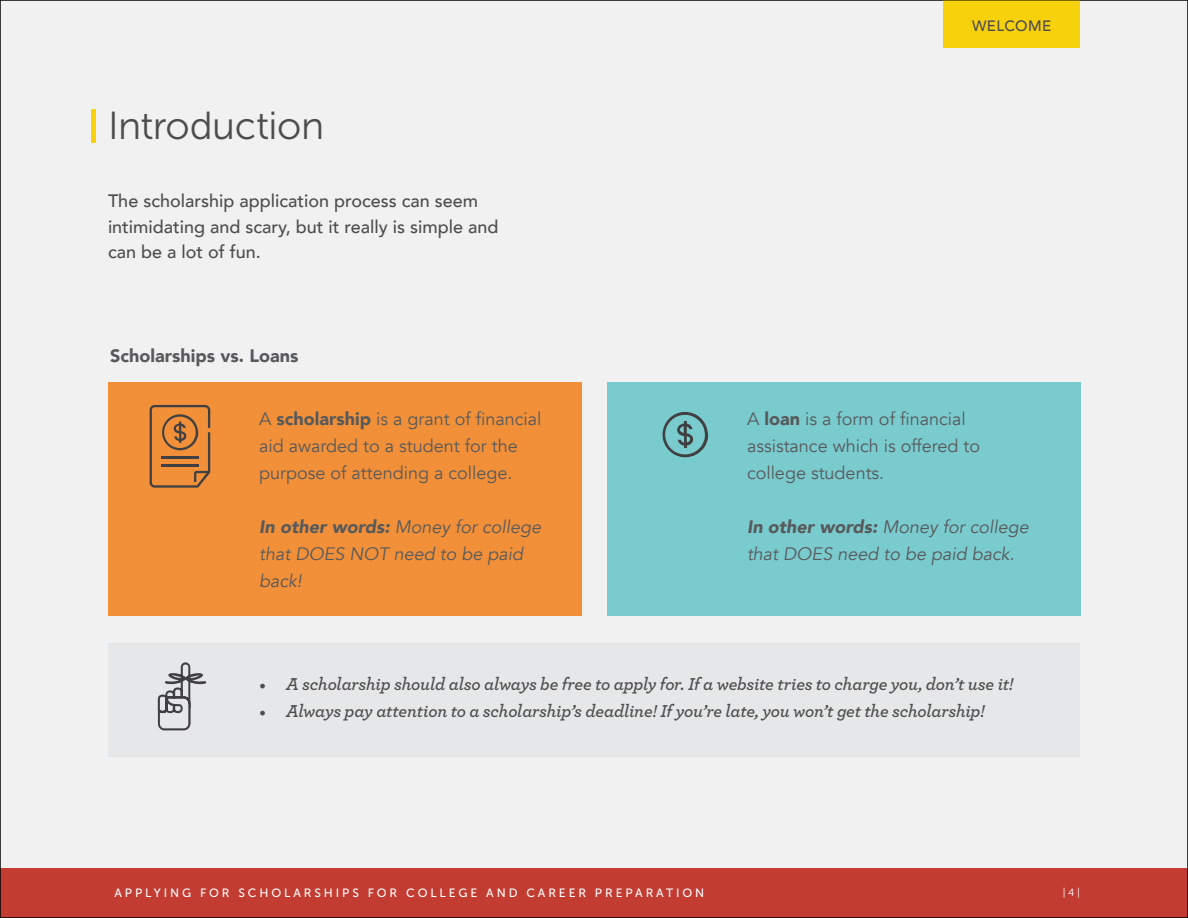
<style>
.page{position:relative;width:1188px;height:918px;background:#c23c32}
.page>*{position:absolute;margin:0;border:0;box-sizing:border-box;transform-origin:0 0}
.t1{font:39px "Museo Sans 300";letter-spacing:-.01em;color:#4d4d4d}
.t2{font:italic 600 18px "Archer";letter-spacing:-.015em;color:#4d4d4d}
.t3{font:18px/27px "Avenir";color:#58595b}
.t4{font:italic 18px/27px "Avenir";color:#58595b}
.t5{font:500 18px/25.5px "Avenir";color:#4d4d4d}
.t6{font:900 18px "Avenir";color:#58595b}
.t7{font:500 15px "Avenir";letter-spacing:.03em;color:#4d4d4d}
.t8{font:12px "Museo Sans 500";letter-spacing:.24em;color:#fff}
.t9{font:10.5px "Museo Sans 300";color:#fff}
.s1{font-weight:900}
.s2{font-family:"Minion Pro";font-weight:400;font-style:normal}
</style>
<div class="page">
<div style="left:0;top:0;width:1188px;height:867px;background:#f1f1f2"></div>
<hr style="left:92px;top:109px;width:4px;height:34px;background:#f8d10d">
<div style="left:943px;top:0;width:137px;height:48px;background:#f8d10d"></div>
<div style="left:108px;top:382px;width:473px;height:234px;background:#f29039"></div>
<div style="left:108px;top:643px;width:972px;height:114px;background:#e6e7e8"></div>
<div style="left:607px;top:382px;width:473px;height:234px;background:#7acbce"></div>
<svg style="left:158px;top:664px;width:49px;height:66px"></svg>
<svg style="left:662px;top:412px;width:46px;height:46px"></svg>
<svg style="left:150px;top:405px;width:60px;height:83px"></svg>
<p class="t1" style="left:108px;top:104px;width:218px">Introduction</p>
<p class="t5" style="left:108px;top:187px;width:392px">The scholarship application process can seem intimidating and scary, but it really is simple and can be a lot of fun.</p>
<p class="t6" style="left:110px;top:340px;width:190px">Scholarships vs. Loans</p>
<p class="t3" style="left:259px;top:406px;width:284px">A <span class="s1">scholarship</span> is a grant of financial aid awarded to a student for the purpose of attending a college.</p>
<p class="t4" style="left:259px;top:514px;width:283px"><span class="s1">In other words:</span> Money for college that DOES NOT need to be paid back!</p>
<p class="t7" style="left:972px;top:13px;width:81px">WELCOME</p>
<p class="t3" style="left:747px;top:406px;width:235px">A <span class="s1">loan</span> is a form of financial assistance which is offered to college students.</p>
<p class="t4" style="left:747px;top:514px;width:283px"><span class="s1">In other words:</span> Money for college that DOES need to be paid back.</p>
<p class="t2" style="left:259px;top:670px;width:756px"><span class="s2">•</span> A scholarship should also always be free to apply for. If a website tries to charge you, don’t use it!</p>
<p class="t2" style="left:259px;top:697px;width:727px"><span class="s2">•</span> Always pay attention to a scholarship’s deadline! If you’re late, you won’t get the scholarship!</p>
<p class="t8" style="left:114px;top:886px;width:591px">APPLYING FOR SCHOLARSHIPS FOR COLLEGE AND CAREER PREPARATION</p>
<p class="t9" style="left:1063px;top:887px;width:19px">|4|</p>
</div>
